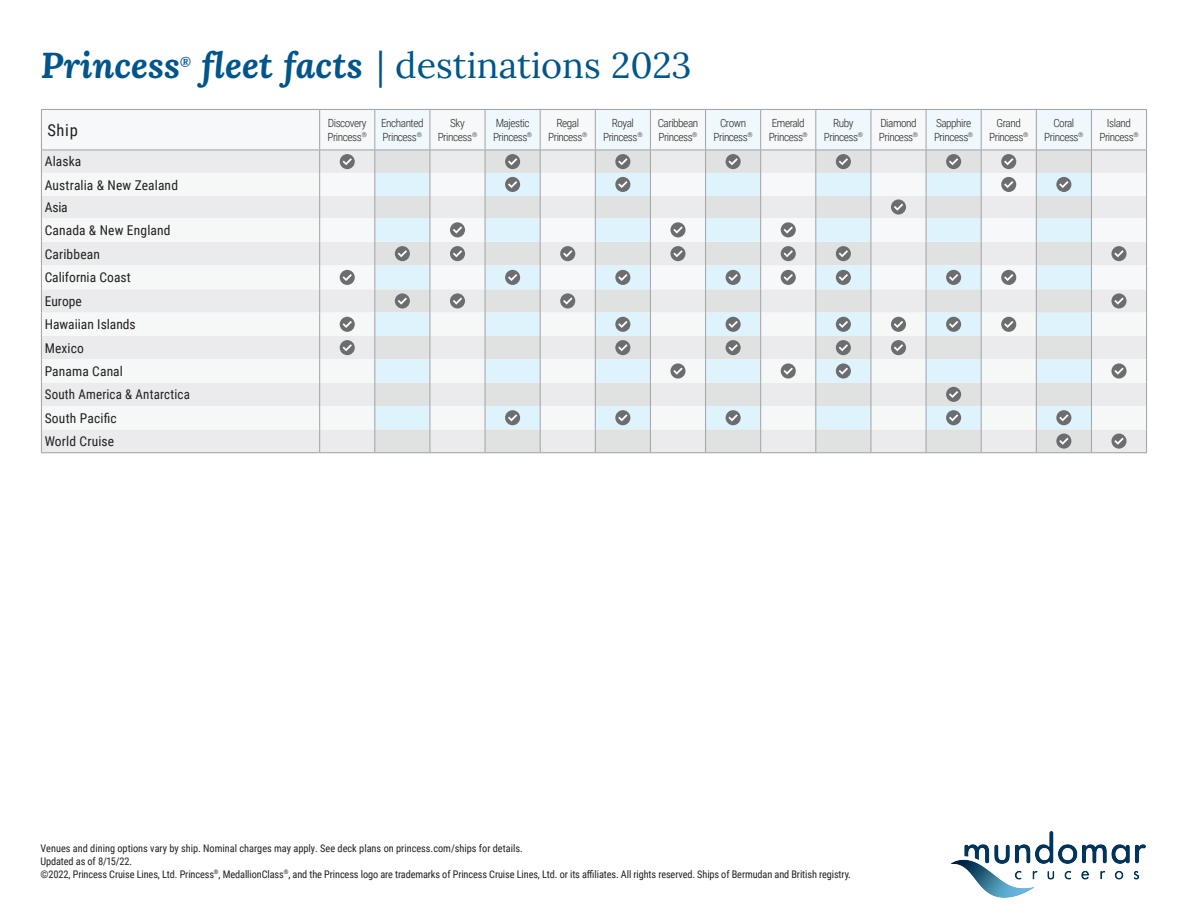
<style>
.page{position:relative;width:1188px;height:918px;background:#fff}
.page>*{position:absolute;margin:0;border:0;box-sizing:border-box;transform-origin:0 0}
.t1{font:36px "Lora";color:#01558a}
.t2{font:italic 700 36px "Lora";color:#01558a}
.t3{font:16.5px "Roboto Condensed";color:#231f20}
._2015_ship_fleet_fea{font:13.5px "Roboto Condensed";letter-spacing:.01em;color:#231f20}
._2015_ship_fleet_fea-2{font:13.5px "Roboto Condensed";letter-spacing:.01em;color:#231f20;scale:.96 1}
.t4{font:italic 700 12.3px "Lora";color:#01558a}
.t5{font:300 11.25px/13.5px "Roboto Condensed";letter-spacing:-.04em;color:#231f20;text-align:center}
.t6{font:10.5px/12.6px "Roboto Condensed";letter-spacing:-.01em;color:#231f20}
.s1{font-weight:700;font-style:italic}
</style>
<div class="page">
<svg style="left:42px;top:149px;width:277px;height:1px"></svg>
<div style="left:42px;top:151px;width:277px;height:301px;background:#ebebed"></div>
<svg style="left:42px;top:173px;width:277px;height:256px;fill:#f6f7f7"></svg>
<hr style="left:41px;top:109px;width:279px;height:1px;background:#a0a1a5">
<hr style="left:41px;top:110px;width:1px;height:40px;background:#a0a1a5">
<hr style="left:41px;top:150px;width:279px;height:1px;background:#a0a1a5">
<hr style="left:981px;top:452px;width:55px;height:1px;background:#a0a1a5">
<hr style="left:871px;top:452px;width:55px;height:1px;background:#a0a1a5">
<hr style="left:761px;top:452px;width:55px;height:1px;background:#a0a1a5">
<hr style="left:650px;top:452px;width:56px;height:1px;background:#a0a1a5">
<hr style="left:540px;top:452px;width:55px;height:1px;background:#a0a1a5">
<hr style="left:430px;top:452px;width:55px;height:1px;background:#a0a1a5">
<hr style="left:320px;top:452px;width:55px;height:1px;background:#a0a1a5">
<svg style="left:41px;top:150px;width:1px;height:302px"></svg>
<hr style="left:41px;top:452px;width:279px;height:1px;background:#a0a1a5">
<hr style="left:375px;top:452px;width:55px;height:1px;background:#a0a1a5">
<hr style="left:485px;top:452px;width:55px;height:1px;background:#a0a1a5">
<hr style="left:595px;top:452px;width:55px;height:1px;background:#a0a1a5">
<hr style="left:706px;top:452px;width:55px;height:1px;background:#a0a1a5">
<hr style="left:816px;top:452px;width:55px;height:1px;background:#a0a1a5">
<hr style="left:926px;top:452px;width:55px;height:1px;background:#a0a1a5">
<hr style="left:1036px;top:452px;width:55px;height:1px;background:#a0a1a5">
<hr style="left:1091px;top:452px;width:56px;height:1px;background:#a0a1a5">
<svg style="left:319px;top:109px;width:828px;height:343px"></svg>
<img style="left:952px;top:832px;width:194px;height:65px">
<p class="t2" style="left:41px;top:40px;width:141px">Princess</p>
<p class="t4" style="left:180px;top:53px;width:12px">®</p>
<p class="t1" style="left:202px;top:38px;width:491px"><span class="s1">fleet facts</span> | destinations 2023</p>
<p class="t3" style="left:47px;top:118px;width:32px">Ship</p>
<p class="t5" style="left:328px;top:116px;width:40px">Discovery</p>
<p class="t5" style="left:381px;top:116px;width:44px">Enchanted</p>
<p class="t5" style="left:383px;top:130px;width:41px">Princess<sup>®</sup></p>
<p class="t5" style="left:450px;top:116px;width:16px">Sky</p>
<p class="t5" style="left:438px;top:130px;width:41px">Princess<sup>®</sup></p>
<p class="t5" style="left:556px;top:116px;width:24px">Regal</p>
<p class="t5" style="left:548px;top:130px;width:41px">Princess<sup>®</sup></p>
<p class="t5" style="left:612px;top:116px;width:24px">Royal</p>
<p class="t5" style="left:603px;top:130px;width:41px">Princess<sup>®</sup></p>
<p class="t5" style="left:658px;top:116px;width:42px">Caribbean</p>
<p class="t5" style="left:658px;top:130px;width:41px">Princess<sup>®</sup></p>
<p class="t5" style="left:496px;top:116px;width:35px">Majestic</p>
<p class="t5" style="left:493px;top:130px;width:41px">Princess<sup>®</sup></p>
<p class="t5" style="left:327px;top:130px;width:41px">Princess<sup>®</sup></p>
<p class="_2015_ship_fleet_fea" style="left:45px;top:152px;width:38px">Alaska</p>
<p class="_2015_ship_fleet_fea" style="left:45px;top:175px;width:135px">Australia &amp; New Zealand</p>
<p class="_2015_ship_fleet_fea" style="left:45px;top:198px;width:25px">Asia</p>
<p class="_2015_ship_fleet_fea" style="left:45px;top:221px;width:127px">Canada &amp; New England</p>
<p class="_2015_ship_fleet_fea" style="left:45px;top:244px;width:57px">Caribbean</p>
<p class="_2015_ship_fleet_fea" style="left:45px;top:268px;width:87px">California Coast</p>
<p class="_2015_ship_fleet_fea" style="left:45px;top:292px;width:39px">Europe</p>
<p class="_2015_ship_fleet_fea" style="left:45px;top:315px;width:93px">Hawaiian Islands</p>
<p class="_2015_ship_fleet_fea" style="left:45px;top:338px;width:41px">Mexico</p>
<p class="_2015_ship_fleet_fea" style="left:45px;top:362px;width:80px">Panama Canal</p>
<p class="_2015_ship_fleet_fea-2" style="left:45px;top:385px;width:153px">South America &amp; Antarctica</p>
<p class="_2015_ship_fleet_fea" style="left:45px;top:409px;width:74px">South Pacific</p>
<p class="_2015_ship_fleet_fea" style="left:45px;top:432px;width:71px">World Cruise</p>
<p class="t5" style="left:720px;top:116px;width:28px">Crown</p>
<p class="t5" style="left:714px;top:130px;width:41px">Princess<sup>®</sup></p>
<p class="t5" style="left:772px;top:116px;width:34px">Emerald</p>
<p class="t5" style="left:769px;top:130px;width:41px">Princess<sup>®</sup></p>
<p class="t5" style="left:833px;top:116px;width:22px">Ruby</p>
<p class="t5" style="left:824px;top:130px;width:41px">Princess<sup>®</sup></p>
<p class="t5" style="left:879px;top:116px;width:41px;text-align:left">Diamond<br>Princess<sup>®</sup></p>
<p class="t5" style="left:934px;top:116px;width:41px;text-align:left">Sapphire<br>Princess<sup>®</sup></p>
<p class="t5" style="left:989px;top:116px;width:41px">Grand<br>Princess<sup>®</sup></p>
<p class="t5" style="left:1044px;top:116px;width:41px">Coral<br>Princess<sup>®</sup></p>
<p class="t5" style="left:1099px;top:116px;width:41px">Island<br>Princess<sup>®</sup></p>
<p class="t6" style="left:40px;top:842px;width:812px">Venues and dining options vary by ship. Nominal charges may apply. See deck plans on princess.com/ships for details.<br>Updated as of 8/15/22.<br>©2022, Princess Cruise Lines, Ltd. Princess<sup>®</sup>, MedallionClass<sup>®</sup>, and the Princess logo are trademarks of Princess Cruise Lines, Ltd. or its affiliates. All rights reserved. Ships of Bermudan and British registry.</p>
</div>
